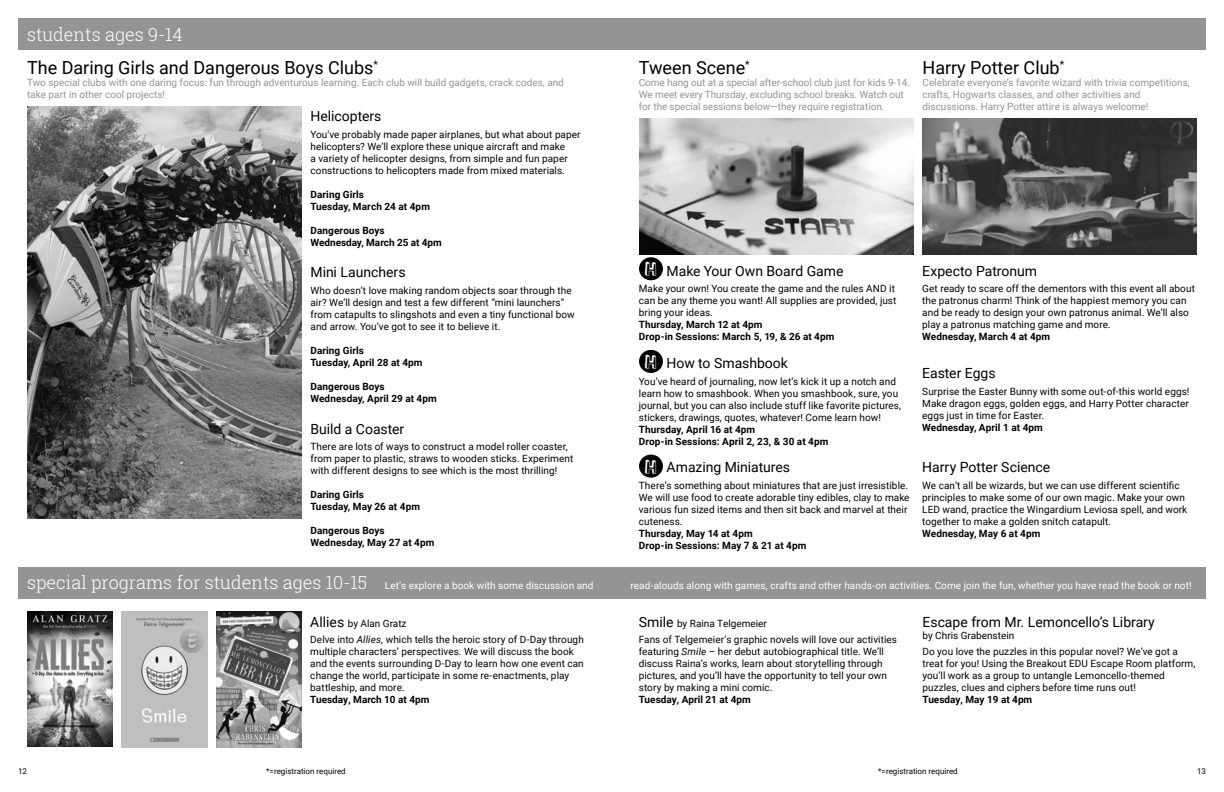
<style>
.page{position:relative;width:1224px;height:792px;background:#fff}
.page>*{position:absolute;margin:0;border:0;box-sizing:border-box;transform-origin:0 0}
.t1{font:19px "Blockhead OT Dark Side";color:#fff}
.t2{font:18px "Roboto";color:#000}
.t3{font:300 18px "Roboto Slab";color:#fff}
.t4{font:14px "Roboto";color:#000}
.t5{font:10px/12px "Roboto";letter-spacing:.005em;color:#000}
.t6{font:700 10px/12px "Roboto";letter-spacing:.01em;color:#000}
.t7{font:10px/12px "Roboto";color:#949494}
.t8{font:10px "Roboto";letter-spacing:.005em;color:#fff}
.t9{font:8px "Roboto";color:#000}
.s1{font-size:14px}
.s2{font-style:italic}
</style>
<div class="page">
<img style="left:639px;top:119px;width:274px;height:135px">
<img style="left:922px;top:119px;width:275px;height:135px">
<img style="left:27px;top:107px;width:275px;height:411px">
<div style="left:18px;top:18px;width:1188px;height:32px;background:#949494"></div>
<div style="left:18px;top:567px;width:1188px;height:31px;background:#949494"></div>
<img style="left:27px;top:612px;width:86px;height:135px">
<img style="left:122px;top:612px;width:85px;height:135px">
<img style="left:216px;top:612px;width:86px;height:135px">
<div style="left:639px;top:257px;width:24px;height:23px;background:#000;border-radius:50%"></div>
<div style="left:639px;top:350px;width:24px;height:23px;background:#000;border-radius:50%"></div>
<div style="left:639px;top:455px;width:24px;height:23px;background:#000;border-radius:50%"></div>
<h2 class="t3" style="left:27px;top:22px;width:157px">students ages 9-14</h2>
<h2 class="t2" style="left:27px;top:55px;width:352px">The Daring Girls and Dangerous Boys Clubs<sup>*</sup></h2>
<p class="t7" style="left:27px;top:76px;width:538px">Two special clubs with one daring focus: fun through adventurous learning. Each club will build gadgets, crack codes, and take part in other cool projects!</p>
<h3 class="t4" style="left:311px;top:107px;width:72px">Helicopters</h3>
<p class="t5" style="left:311px;top:128px;width:272px">You’ve probably made paper airplanes, but what about paper helicopters? We’ll explore these unique aircraft and make<br>a variety of helicopter designs, from simple and fun paper constructions to helicopters made from mixed materials.</p>
<p class="t6" style="left:311px;top:188px;width:121px">Daring Girls<br>Tuesday, March 24 at 4pm</p>
<p class="t6" style="left:311px;top:224px;width:133px">Dangerous Boys<br>Wednesday, March 25 at 4pm</p>
<h3 class="t4" style="left:310px;top:263px;width:97px">Mini Launchers</h3>
<p class="t5" style="left:310px;top:284px;width:266px">Who doesn’t love making random objects soar through the air? We’ll design and test a few different “mini launchers” from catapults to slingshots and even a tiny functional bow and arrow. You’ve got to see it to believe it.</p>
<p class="t6" style="left:310px;top:344px;width:114px">Daring Girls<br>Tuesday, April 28 at 4pm</p>
<p class="t6" style="left:310px;top:380px;width:128px">Dangerous Boys<br>Wednesday, April 29 at 4pm</p>
<h3 class="t4" style="left:310px;top:419px;width:95px">Build a Coaster</h3>
<p class="t5" style="left:310px;top:440px;width:264px">There are lots of ways to construct a model roller coaster, from paper to plastic, straws to wooden sticks. Experiment with different designs to see which is the most thrilling!</p>
<p class="t6" style="left:310px;top:488px;width:111px">Daring Girls<br>Tuesday, May 26 at 4pm</p>
<p class="t6" style="left:310px;top:524px;width:126px">Dangerous Boys<br>Wednesday, May 27 at 4pm</p>
<h2 class="t2" style="left:639px;top:55px;width:112px">Tween Scene<sup>*</sup></h2>
<p class="t7" style="left:639px;top:76px;width:273px">Come hang out at a special after-school club just for kids 9-14.<br>We meet every Thursday, excluding school breaks. Watch out for the special sessions below—they require registration.</p>
<h2 class="t2" style="left:922px;top:55px;width:143px">Harry Potter Club<sup>*</sup></h2>
<p class="t7" style="left:922px;top:76px;width:269px">Celebrate everyone’s favorite wizard with trivia competitions, crafts, Hogwarts classes, and other activities and discussions. Harry Potter attire is always welcome!</p>
<h1 class="t1" style="left:644px;top:259px;width:14px">H</h1>
<h3 class="t4" style="left:667px;top:261px;width:178px">Make Your Own Board Game</h3>
<p class="t5" style="left:639px;top:282px;width:259px">Make your own! You create the game and the rules AND it can be any theme you want! All supplies are provided, just bring your ideas.</p>
<p class="t6" style="left:639px;top:318px;width:197px">Thursday, March 12 at 4pm<br>Drop-in Sessions: March 5, 19, &amp; 26 at 4pm</p>
<h1 class="t1" style="left:644px;top:352px;width:14px">H</h1>
<h3 class="t4" style="left:667px;top:353px;width:123px">How to Smashbook</h3>
<p class="t5" style="left:639px;top:375px;width:264px">You’ve heard of journaling, now let’s kick it up a notch and learn how to smashbook. When you smashbook, sure, you journal, but you can also include stuff like favorite pictures, stickers, drawings, quotes, whatever! Come learn how!</p>
<p class="t6" style="left:639px;top:423px;width:191px">Thursday, April 16 at 4pm<br>Drop-in Sessions: April 2, 23, &amp; 30 at 4pm</p>
<h1 class="t1" style="left:644px;top:457px;width:14px">H</h1>
<h3 class="t4" style="left:667px;top:457px;width:125px">Amazing Miniatures</h3>
<p class="t5" style="left:639px;top:479px;width:272px">There’s something about miniatures that are just irresistible.<br>We will use food to create adorable tiny edibles, clay to make various fun sized items and then sit back and marvel at their cuteness.</p>
<p class="t6" style="left:639px;top:527px;width:169px">Thursday, May 14 at 4pm<br>Drop-in Sessions: May 7 &amp; 21 at 4pm</p>
<h3 class="t4" style="left:922px;top:261px;width:116px">Expecto Patronum</h3>
<p class="t5" style="left:922px;top:282px;width:274px">Get ready to scare off the dementors with this event all about the patronus charm! Think of the happiest memory you can and be ready to design your own patronus animal. We’ll also play a patronus matching game and more.</p>
<p class="t6" style="left:922px;top:330px;width:130px">Wednesday, March 4 at 4pm</p>
<h3 class="t4" style="left:922px;top:363px;width:75px">Easter Eggs</h3>
<p class="t5" style="left:922px;top:385px;width:269px;text-align:justify">Surprise the Easter Bunny with some out-of-this world eggs!<br>Make dragon eggs, golden eggs, and Harry Potter character eggs just in time for Easter.</p>
<p class="t6" style="left:922px;top:421px;width:122px">Wednesday, April 1 at 4pm</p>
<h3 class="t4" style="left:922px;top:457px;width:130px">Harry Potter Science</h3>
<p class="t5" style="left:922px;top:479px;width:267px">We can’t all be wizards, but we can use different scientific principles to make some of our own magic. Make your own LED wand, practice the Wingardium Leviosa spell, and work together to make a golden snitch catapult.</p>
<p class="t6" style="left:922px;top:527px;width:120px">Wednesday, May 6 at 4pm</p>
<h2 class="t3" style="left:27px;top:571px;width:342px">special programs for students ages 10-15</h2>
<p class="t8" style="left:385px;top:578px;width:210px">Let’s explore a book with some discussion and</p>
<p class="t8" style="left:631px;top:578px;width:562px">read-alouds along with games, crafts and other hands-on activities. Come join the fun, whether you have read the book or not!</p>
<p class="t5" style="left:310px;top:614px;width:275px;line-height:16.5px"><span class="s1">Allies</span> by Alan Gratz<br>Delve into <span class="s2">Allies,</span> which tells the heroic story of D-Day through</p>
<p class="t5" style="left:310px;top:645px;width:275px">multiple characters’ perspectives. We will discuss the book and the events surrounding D-Day to learn how one event can change the world, participate in some re-enactments, play battleship, and more.</p>
<p class="t6" style="left:310px;top:693px;width:121px">Tuesday, March 10 at 4pm</p>
<p class="t5" style="left:639px;top:614px;width:260px;line-height:16.5px"><span class="s1">Smile</span> by Raina Telgemeier<br>Fans of Telgemeier’s graphic novels will love our activities</p>
<p class="t5" style="left:639px;top:645px;width:250px">featuring <span class="s2">Smile</span> – her debut autobiographical title. We’ll discuss Raina’s works, learn about storytelling through pictures, and you’ll have the opportunity to tell your own story by making a mini comic.</p>
<p class="t6" style="left:639px;top:693px;width:113px">Tuesday, April 21 at 4pm</p>
<h3 class="t4" style="left:922px;top:612px;width:234px">Escape from Mr. Lemoncello’s Library</h3>
<p class="t5" style="left:922px;top:626px;width:257px;line-height:16.5px">by Chris Grabenstein<br>Do you love the puzzles in this popular novel? We’ve got a</p>
<p class="t5" style="left:922px;top:657px;width:275px">treat for you! Using the Breakout EDU Escape Room platform, you’ll work as a group to untangle Lemoncello-themed puzzles, clues and ciphers before time runs out!</p>
<p class="t6" style="left:922px;top:693px;width:111px">Tuesday, May 19 at 4pm</p>
<p class="t9" style="left:18px;top:766px;width:10px">12</p>
<p class="t9" style="left:266px;top:766px;width:81px">*=registration required</p>
<p class="t9" style="left:1197px;top:766px;width:10px">13</p>
<p class="t9" style="left:878px;top:766px;width:81px">*=registration required</p>
</div>
